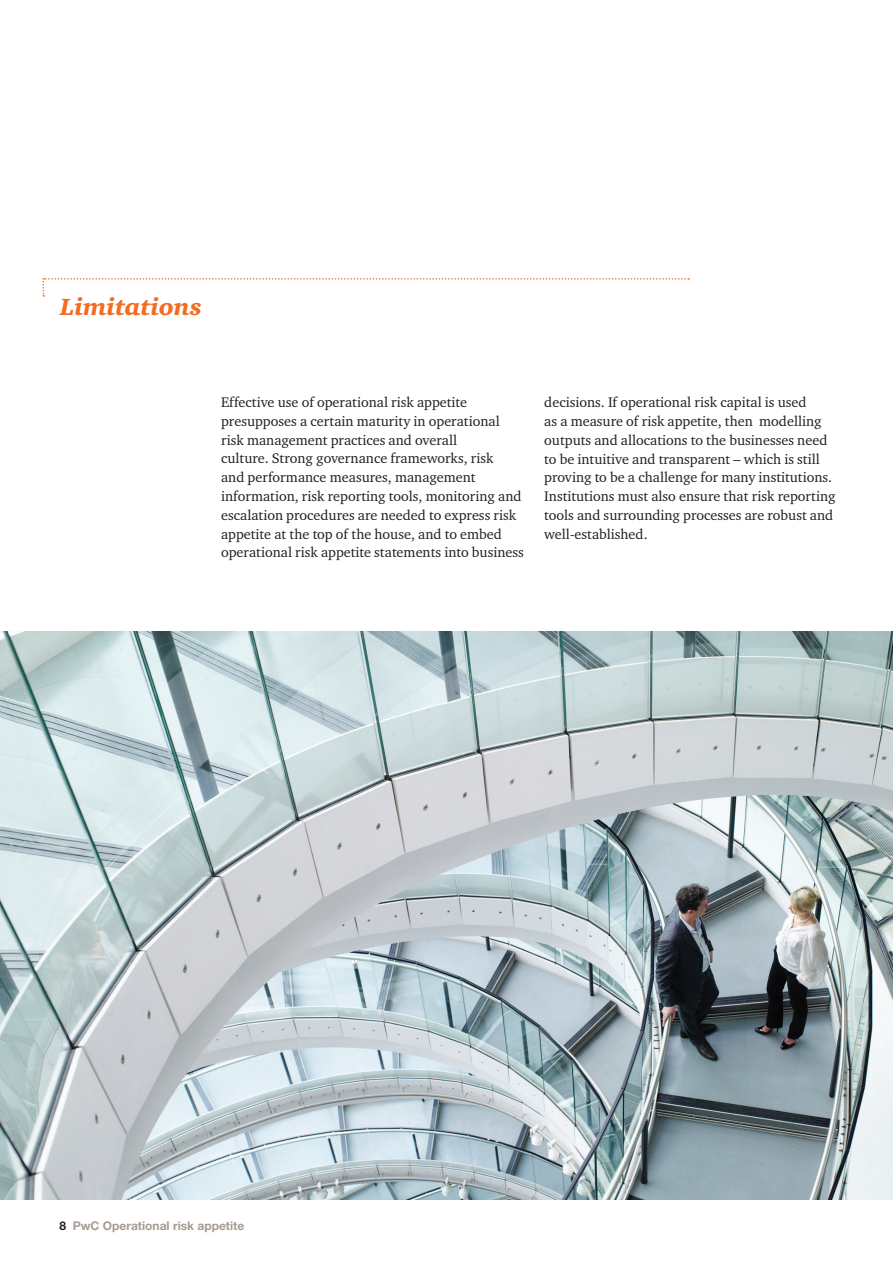
<style>
.page{position:relative;width:893px;height:1263px;background:#fff}
.page>*{position:absolute;margin:0;border:0;box-sizing:border-box;transform-origin:0 0}
.t1{font:24px "Charter ITC Blac Ital";color:#f36c21}
.t2{font:14.25px/18.8px "Charter ITC";color:#231f20}
.t3{font:700 12px "Helvetica Neue";color:#a79b91}
.s1{color:#231f20}
</style>
<div class="page">
<svg style="left:43px;top:278px;width:646px;height:19px"></svg>
<img style="left:0;top:631px;width:893px;height:568px">
<h1 class="t1" style="left:60px;top:292px;width:143px">Limitations</h1>
<p class="t2" style="left:221px;top:393px;width:304px">Effective use of operational risk appetite presupposes a certain maturity in operational risk management practices and overall<br>culture. Strong governance frameworks, risk<br>and performance measures, management information, risk reporting tools, monitoring and escalation procedures are needed to express risk appetite at the top of the house, and to embed operational risk appetite statements into business</p>
<p class="t2" style="left:544px;top:393px;width:293px">decisions. If operational risk capital is used<br>as a measure of risk appetite, then modelling outputs and allocations to the businesses need to be intuitive and transparent – which is still proving to be a challenge for many institutions.<br>Institutions must also ensure that risk reporting tools and surrounding processes are robust and well-established.</p>
<p class="t3" style="left:60px;top:1218px;width:186px"><span class="s1">8</span> PwC Operational risk appetite</p>
</div>
